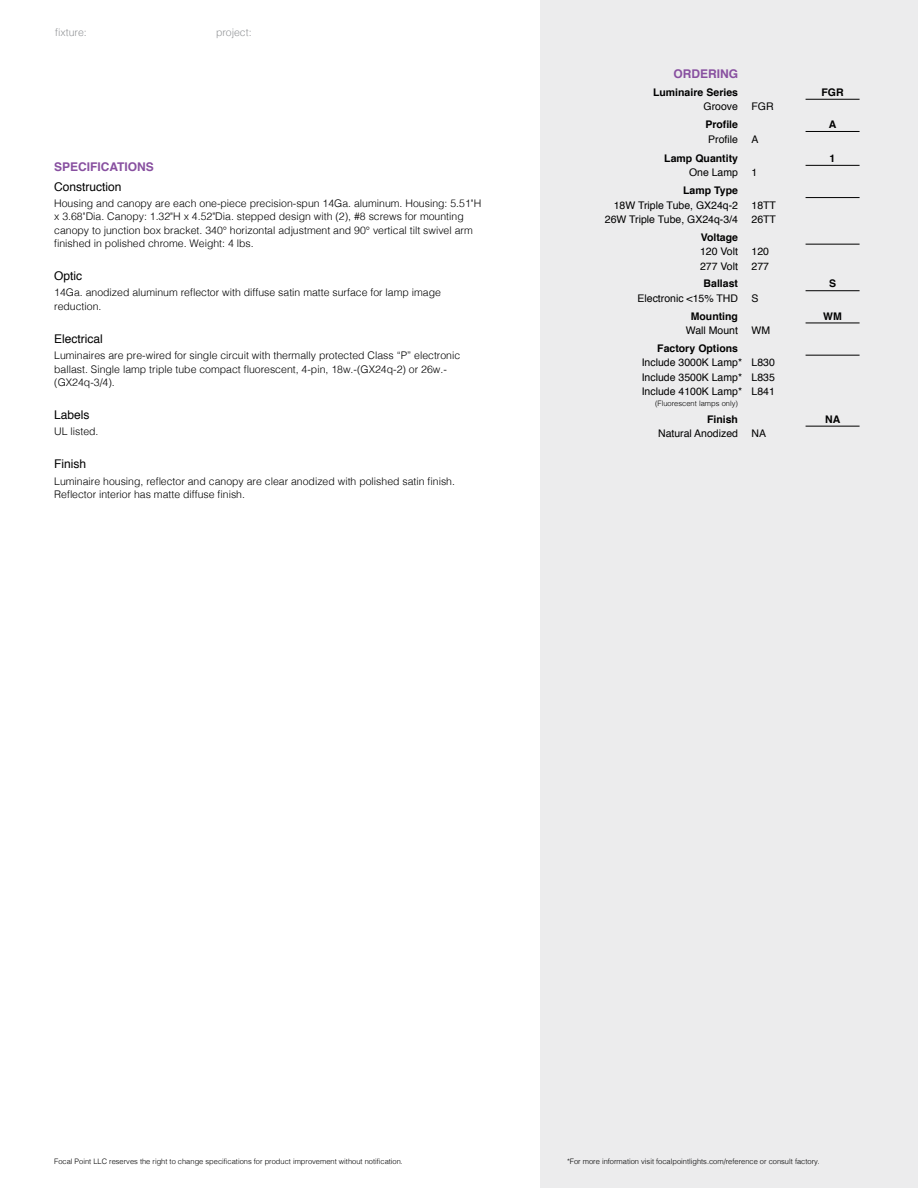
<style>
.page{position:relative;width:918px;height:1188px;background:#fff}
.page>*{position:absolute;margin:0;border:0;box-sizing:border-box;transform-origin:0 0}
.t1{font:12px "Helvetica";color:#000}
.t2{font:700 12px "Helvetica";color:#8850a0}
.t3{font:300 10.5px/13.5px "Helvetica";color:#000}
.t4{font:10.5px/14.4px "Helvetica";color:#000;text-align:justify}
.t5{font:700 10.5px "Helvetica";color:#000}
.t6{font:300 10.5px "Helvetica";color:#939598}
.t7{font:300 7.5px "Helvetica";color:#000}
</style>
<div class="page">
<div style="left:540px;top:0;width:378px;height:1188px;background:#ececed"></div>
<hr style="left:806px;top:99px;width:54px;height:1px;background:#000">
<hr style="left:806px;top:197px;width:54px;height:1px;background:#000">
<hr style="left:806px;top:244px;width:54px;height:1px;background:#000">
<hr style="left:806px;top:290px;width:54px;height:1px;background:#000">
<hr style="left:806px;top:323px;width:54px;height:1px;background:#000">
<hr style="left:806px;top:426px;width:54px;height:1px;background:#000">
<hr style="left:806px;top:131px;width:54px;height:1px;background:#000">
<hr style="left:806px;top:165px;width:54px;height:1px;background:#000">
<hr style="left:806px;top:355px;width:54px;height:1px;background:#000">
<p class="t6" style="left:55px;top:23px;width:33px">fixture:</p>
<p class="t6" style="left:216px;top:23px;width:37px">project:</p>
<p class="t2" style="left:54px;top:157px;width:101px">SPECIFICATIONS</p>
<p class="t1" style="left:54px;top:177px;width:69px">Construction</p>
<p class="t3" style="left:54px;top:195px;width:429px">Housing and canopy are each one-piece precision-spun 14Ga. aluminum. Housing: 5.51"H x 3.68"Dia. Canopy: 1.32"H x 4.52"Dia. stepped design with (2), #8 screws for mounting canopy to junction box bracket. 340° horizontal adjustment and 90° vertical tilt swivel arm finished in polished chrome. Weight: 4 lbs.</p>
<p class="t1" style="left:54px;top:267px;width:30px">Optic</p>
<p class="t3" style="left:54px;top:285px;width:388px">14Ga. anodized aluminum reflector with diffuse satin matte surface for lamp image reduction.</p>
<p class="t1" style="left:54px;top:329px;width:50px">Electrical</p>
<p class="t3" style="left:54px;top:348px;width:408px">Luminaires are pre-wired for single circuit with thermally protected Class “P” electronic ballast. Single lamp triple tube compact fluorescent, 4-pin, 18w.-(GX24q-2) or 26w.- (GX24q-3/4).</p>
<p class="t1" style="left:54px;top:406px;width:37px">Labels</p>
<p class="t3" style="left:54px;top:424px;width:46px">UL listed.</p>
<p class="t1" style="left:54px;top:455px;width:34px">Finish</p>
<p class="t3" style="left:54px;top:473px;width:402px">Luminaire housing, reflector and canopy are clear anodized with polished satin finish.<br>Reflector interior has matte diffuse finish.</p>
<p class="t2" style="left:673px;top:64px;width:66px">ORDERING</p>
<p class="t5" style="left:653px;top:84px;width:86px">Luminaire Series</p>
<p class="t5" style="left:821px;top:84px;width:24px">FGR</p>
<p class="t4" style="left:704px;top:100px;width:36px">Groove</p>
<p class="t4" style="left:752px;top:100px;width:24px">FGR</p>
<p class="t5" style="left:705px;top:116px;width:34px">Profile</p>
<p class="t5" style="left:829px;top:116px;width:9px">A</p>
<p class="t4" style="left:708px;top:132px;width:31px">Profile</p>
<p class="t4" style="left:752px;top:132px;width:9px">A</p>
<p class="t5" style="left:664px;top:150px;width:75px">Lamp Quantity</p>
<p class="t5" style="left:830px;top:150px;width:7px">1</p>
<p class="t4" style="left:689px;top:166px;width:51px">One Lamp</p>
<p class="t4" style="left:752px;top:166px;width:7px">1</p>
<p class="t5" style="left:683px;top:182px;width:56px">Lamp Type</p>
<p class="t4" style="left:614px;top:198px;width:126px">18W Triple Tube, GX24q-2</p>
<p class="t4" style="left:752px;top:198px;width:26px">18TT</p>
<p class="t4" style="left:605px;top:212px;width:135px">26W Triple Tube, GX24q-3/4</p>
<p class="t4" style="left:752px;top:212px;width:26px">26TT</p>
<p class="t5" style="left:701px;top:229px;width:39px">Voltage</p>
<p class="t4" style="left:700px;top:245px;width:39px">120 Volt</p>
<p class="t4" style="left:752px;top:245px;width:19px">120</p>
<p class="t4" style="left:700px;top:259px;width:39px">277 Volt</p>
<p class="t4" style="left:752px;top:259px;width:19px">277</p>
<p class="t5" style="left:704px;top:275px;width:36px">Ballast</p>
<p class="t5" style="left:829px;top:275px;width:9px">S</p>
<p class="t4" style="left:638px;top:291px;width:102px">Electronic &lt;15% THD</p>
<p class="t4" style="left:752px;top:291px;width:9px">S</p>
<p class="t5" style="left:691px;top:307px;width:49px">Mounting</p>
<p class="t5" style="left:823px;top:307px;width:20px">WM</p>
<p class="t4" style="left:686px;top:323px;width:54px">Wall Mount</p>
<p class="t4" style="left:752px;top:323px;width:20px">WM</p>
<p class="t5" style="left:657px;top:340px;width:82px">Factory Options</p>
<p class="t4" style="left:642px;top:356px;width:135px">Include 3000K Lamp* L830<br>Include 3500K Lamp* L835<br>Include 4100K Lamp* L841</p>
<p class="t7" style="left:655px;top:397px;width:84px">(Fluorescent lamps only)</p>
<p class="t5" style="left:707px;top:411px;width:32px">Finish</p>
<p class="t5" style="left:825px;top:411px;width:17px">NA</p>
<p class="t4" style="left:658px;top:427px;width:81px">Natural Anodized</p>
<p class="t4" style="left:752px;top:427px;width:16px">NA</p>
<p class="t7" style="left:54px;top:1155px;width:350px">Focal Point LLC reserves the right to change specifications for product improvement without notification.</p>
<p class="t7" style="left:567px;top:1155px;width:255px">*For more information visit focalpointlights.com/reference or consult factory.</p>
</div>
